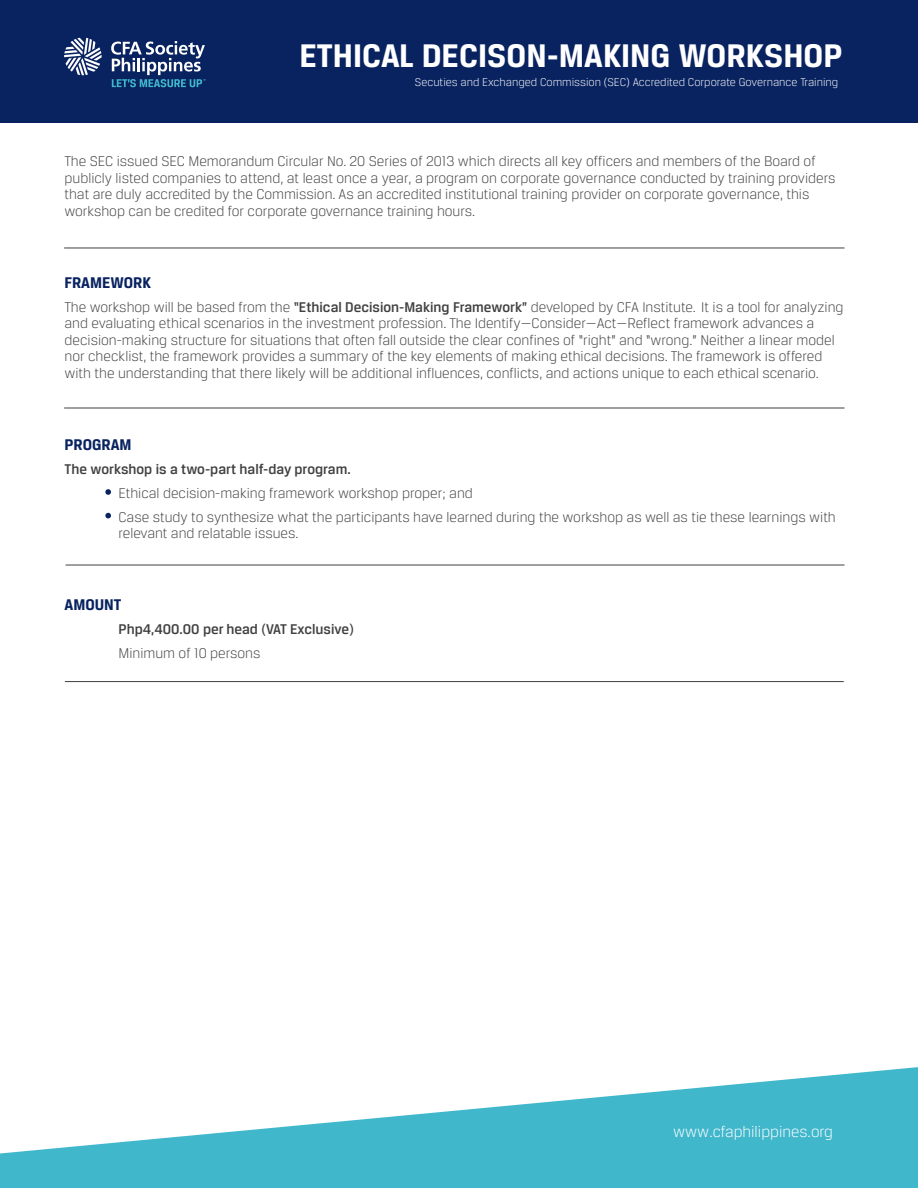
<style>
.page{position:relative;width:918px;height:1188px;background:#fff}
.page>*{position:absolute;margin:0;border:0;box-sizing:border-box;transform-origin:0 0}
.t1{font:700 34.8px "CFA Breuer Text";color:#fff}
.t2{font:700 16.5px "CFA Breuer Text";color:#092360}
.t3{font:300 16.5px "CFA Breuer Text";color:#fff}
.t4{font:300 15px/16.5px "CFA Breuer Text";color:#404041}
.t5{font:500 15px "CFA Breuer Text";color:#404041}
.t6{font:300 12px "CFA Breuer Text";color:#fff}
.s1{font-weight:500}
</style>
<div class="page">
<div style="left:0;top:0;width:918px;height:123px;background:#092360"></div>
<svg style="left:64px;top:38px;width:38px;height:37px"></svg>
<svg style="left:111px;top:41px;width:95px;height:46px"></svg>
<svg style="left:0;top:1067px;width:918px;height:121px;fill:#41b7cc"></svg>
<svg style="left:105px;top:489px;width:6px;height:6px"></svg>
<svg style="left:105px;top:513px;width:6px;height:5px"></svg>
<h1 class="t1" style="left:299px;top:36px;width:545px">ETHICAL DECISON-MAKING WORKSHOP</h1>
<p class="t6" style="left:415px;top:75px;width:425px">Secuties and Exchanged Commission (SEC) Accredited Corporate Governance Training</p>
<p class="t4" style="left:64px;top:153px;width:772px">The SEC issued SEC Memorandum Circular No. 20 Series of 2013 which directs all key officers and members of the Board of publicly listed companies to attend, at least once a year, a program on corporate governance conducted by training providers that are duly accredited by the Commission. As an accredited institutional training provider on corporate governance, this workshop can be credited for corporate governance training hours.</p>
<p class="t2" style="left:64px;top:273px;width:88px">FRAMEWORK</p>
<p class="t4" style="left:64px;top:298px;width:781px">The workshop will be based from the <span class="s1">“Ethical Decision-Making Framework”</span> developed by CFA Institute. It is a tool for analyzing and evaluating ethical scenarios in the investment profession. The Identify—Consider—Act—Reflect framework advances a decision-making structure for situations that often fall outside the clear confines of “right” and “wrong.” Neither a linear model nor checklist, the framework provides a summary of the key elements of making ethical decisions. The framework is offered with the understanding that there likely will be additional influences, conflicts, and actions unique to each ethical scenario.</p>
<p class="t2" style="left:64px;top:435px;width:69px">PROGRAM</p>
<p class="t5" style="left:64px;top:460px;width:288px">The workshop is a two-part half-day program.</p>
<p class="t4" style="left:118px;top:480px;width:719px;line-height:24px">Ethical decision-making framework workshop proper; and<br>Case study to synthesize what the participants have learned during the workshop as well as tie these learnings with</p>
<p class="t4" style="left:118px;top:525px;width:182px">relevant and relatable issues.</p>
<p class="t2" style="left:64px;top:595px;width:58px">AMOUNT</p>
<p class="t5" style="left:118px;top:621px;width:237px">Php4,400.00 per head (VAT Exclusive)</p>
<p class="t4" style="left:118px;top:645px;width:144px">Minimum of 10 persons</p>
<p class="t3" style="left:673px;top:1122px;width:161px">www.cfaphilippines.org</p>
</div>
